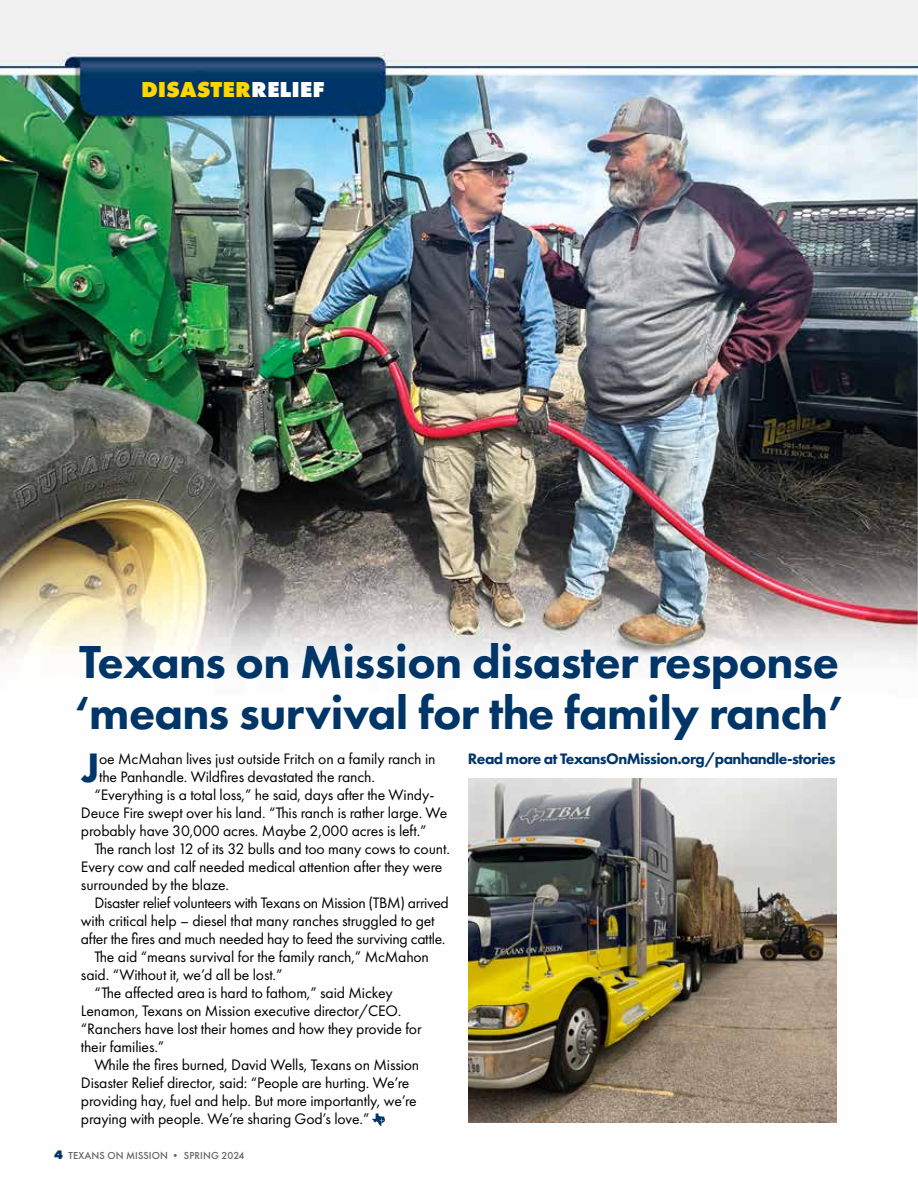
<style>
.page{position:relative;width:918px;height:1188px;background:#fff}
.page>*{position:absolute;margin:0;border:0;box-sizing:border-box;transform-origin:0 0}
.t1{font:800 48px/51px "Futura PT";letter-spacing:-.015em;color:#003568}
.t2{font:800 42.75px "Futura PT";color:#003568}
.t3{font:800 22.5px "Futura PT";color:#ffd600}
.t4{font:15.75px "Futura PT";letter-spacing:-.01em;color:#000}
.t5{font:800 15.75px "Futura PT";letter-spacing:-.035em;color:#003568}
.t6{font:500 10.5px "Futura PT";letter-spacing:.01em;color:#636466}
.s1{color:#fff}
.s2{font-weight:800;font-size:12.75px;color:#003568}
</style>
<div class="page">
<img style="left:0;top:0;width:918px;height:1123px">
<img style="left:468px;top:779px;width:369px;height:343px">
<svg style="left:372px;top:1113px;width:13px;height:13px"></svg>
<h3 class="t3" style="left:141px;top:75px;width:185px">DISASTER<span class="s1">RELIEF</span></h3>
<h1 class="t1" style="left:74px;top:635px;width:771px">Texans on Mission disaster response ‘means survival for the family ranch’</h1>
<h2 class="t2" style="left:82px;top:741px;width:19px">J</h2>
<p class="t4" style="left:99px;top:749px;width:338px">oe McMahan lives just outside Fritch on a family ranch in</p>
<p class="t5" style="left:468px;top:749px;width:369px">Read more at TexansOnMission.org/panhandle-stories</p>
<p class="t4" style="left:99px;top:767px;width:277px">the Panhandle. Wildfires devastated the ranch.</p>
<p class="t4" style="left:94px;top:785px;width:342px">“Everything is a total loss,” he said, days after the Windy-</p>
<p class="t4" style="left:81px;top:803px;width:368px">Deuce Fire swept over his land. “This ranch is rather large. We</p>
<p class="t4" style="left:81px;top:821px;width:347px">probably have 30,000 acres. Maybe 2,000 acres is left.”</p>
<p class="t4" style="left:94px;top:839px;width:357px">The ranch lost 12 of its 32 bulls and too many cows to count.</p>
<p class="t4" style="left:81px;top:857px;width:363px">Every cow and calf needed medical attention after they were</p>
<p class="t4" style="left:81px;top:875px;width:150px">surrounded by the blaze.</p>
<p class="t4" style="left:94px;top:893px;width:356px">Disaster relief volunteers with Texans on Mission (TBM) arrived</p>
<p class="t4" style="left:81px;top:911px;width:355px">with critical help – diesel that many ranches struggled to get</p>
<p class="t4" style="left:81px;top:929px;width:366px">after the fires and much needed hay to feed the surviving cattle.</p>
<p class="t4" style="left:94px;top:947px;width:336px">The aid “means survival for the family ranch,” McMahon</p>
<p class="t4" style="left:81px;top:965px;width:203px">said. “Without it, we’d all be lost.”</p>
<p class="t4" style="left:94px;top:983px;width:300px">“The affected area is hard to fathom,” said Mickey</p>
<p class="t4" style="left:81px;top:1001px;width:322px">Lenamon, Texans on Mission executive director/CEO.</p>
<p class="t4" style="left:81px;top:1019px;width:342px">“Ranchers have lost their homes and how they provide for</p>
<p class="t4" style="left:81px;top:1037px;width:85px">their families.”</p>
<p class="t4" style="left:94px;top:1055px;width:326px">While the fires burned, David Wells, Texans on Mission</p>
<p class="t4" style="left:81px;top:1073px;width:330px">Disaster Relief director, said: “People are hurting. We’re</p>
<p class="t4" style="left:81px;top:1091px;width:337px">providing hay, fuel and help. But more importantly, we’re</p>
<p class="t4" style="left:81px;top:1109px;width:290px">praying with people. We’re sharing God’s love.”</p>
<p class="t6" style="left:54px;top:1149px;width:192px"><span class="s2">4</span> TEXANS ON MISSION • SPRING 2024</p>
</div>
